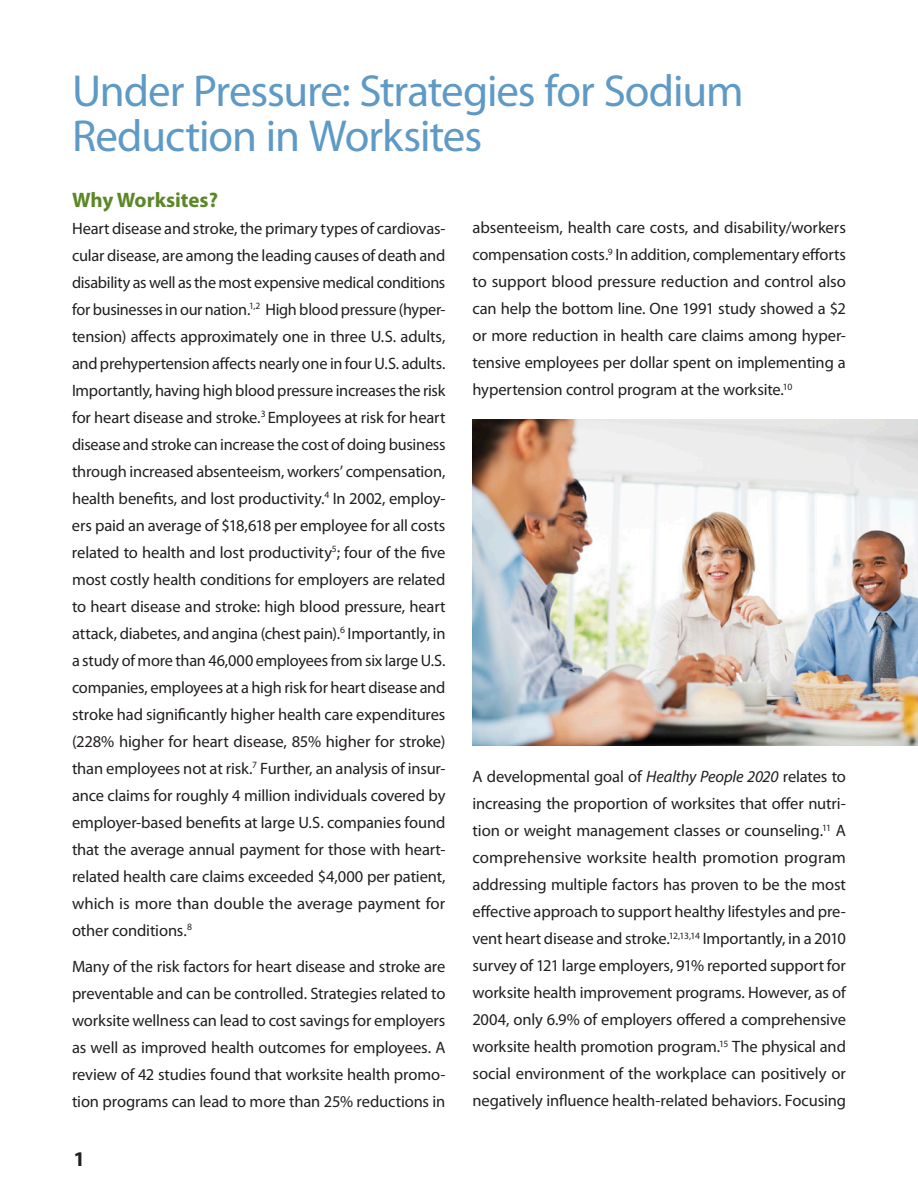
<style>
.page{position:relative;width:918px;height:1188px;background:#fff}
.page>*{position:absolute;margin:0;border:0;box-sizing:border-box;transform-origin:0 0}
.t1{font:45px/45px "Myriad Pro";letter-spacing:-.025em;color:#5e9ac5}
.t2{font:700 21px "Myriad Pro";color:#5c8727}
.Page_Number{font:700 21px "Myriad Pro";color:#231f20}
.Text{font:16.5px/27px "Myriad Pro";letter-spacing:-.005em;color:#231f20;text-align:justify}
.s1{font-style:italic}
</style>
<div class="page">
<img style="left:472px;top:420px;width:446px;height:326px">
<h2 class="t1" style="left:72px;top:69px;width:673px">Under Pressure: Strategies for Sodium<br>Reduction in Worksites</h2>
<h3 class="t2" style="left:72px;top:188px;width:148px">Why Worksites?</h3>
<p class="Text" style="left:72px;top:215px;width:375px">Heart disease and stroke, the primary types of cardiovas&shy;cular disease, are among the leading causes of death and disability as well as the most expensive medical conditions for businesses in our nation.<sup>1,2</sup> High blood pressure (hyper&shy;tension) affects approximately one in three U.S. adults, and prehypertension affects nearly one in four U.S. adults.<br>Importantly, having high blood pressure increases the risk for heart disease and stroke.<sup>3</sup> Employees at risk for heart disease and stroke can increase the cost of doing business through increased absenteeism, workers’ compensation, health benefits, and lost productivity.<sup>4</sup> In 2002, employ&shy;ers paid an average of $18,618 per employee for all costs related to health and lost productivity<sup>5</sup>; four of the five most costly health conditions for employers are related to heart disease and stroke: high blood pressure, heart attack, diabetes, and angina (chest pain).<sup>6</sup> Importantly, in a study of more than 46,000 employees from six large U.S. companies, employees at a high risk for heart disease and stroke had significantly higher health care expenditures (228% higher for heart disease, 85% higher for stroke) than employees not at risk.<sup>7</sup> Further, an analysis of insur&shy;ance claims for roughly 4 million individuals covered by employer-based benefits at large U.S. companies found that the average annual payment for those with heart&shy;related health care claims exceeded $4,000 per patient, which is more than double the average payment for other conditions.<sup>8</sup></p>
<p class="Text" style="left:72px;top:953px;width:375px">Many of the risk factors for heart disease and stroke are preventable and can be controlled. Strategies related to worksite wellness can lead to cost savings for employers as well as improved health outcomes for employees. A review of 42 studies found that worksite health promo&shy;tion programs can lead to more than 25% reductions in</p>
<p class="Page_Number" style="left:74px;top:1147px;width:13px">1</p>
<p class="Text" style="left:472px;top:215px;width:375px">absenteeism, health care costs, and disability/workers compensation costs.<sup>9</sup> In addition, complementary efforts to support blood pressure reduction and control also can help the bottom line. One 1991 study showed a $2 or more reduction in health care claims among hyper&shy;tensive employees per dollar spent on implementing a hypertension control program at the worksite.<sup>10</sup></p>
<p class="Text" style="left:472px;top:764px;width:375px">A developmental goal of <span class="s1">Healthy People 2020</span> relates to increasing the proportion of worksites that offer nutri&shy;tion or weight management classes or counseling.<sup>11</sup> A comprehensive worksite health promotion program addressing multiple factors has proven to be the most effective approach to support healthy lifestyles and pre&shy;vent heart disease and stroke.<sup>12,13,14</sup> Importantly, in a 2010 survey of 121 large employers, 91% reported support for worksite health improvement programs. However, as of 2004, only 6.9% of employers offered a comprehensive worksite health promotion program.<sup>15</sup> The physical and social environment of the workplace can positively or negatively influence health-related behaviors. Focusing</p>
</div>
